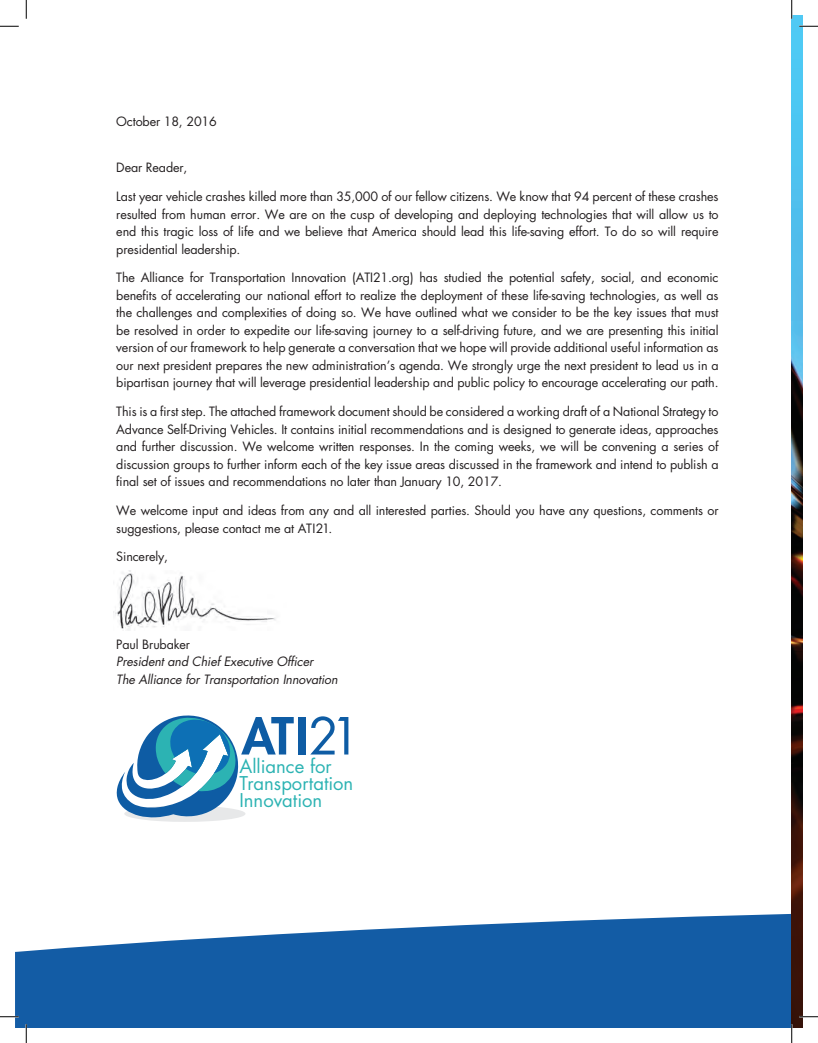
<style>
.page{position:relative;width:818px;height:1043px;background:#fff}
.page>*{position:absolute;margin:0;border:0;box-sizing:border-box;transform-origin:0 0}
.t1{font:18.5px/16.9px "Futura";color:#2cb3b3}
.t2{font:12.5px/17.5px "Futura";letter-spacing:-.01em;color:#231f20;text-align:justify}
.t3{font:italic 12.5px/17.5px "Futura";letter-spacing:-.01em;color:#231f20}
</style>
<div class="page">
<svg style="left:15px;top:913px;width:776px;height:115px;background:#3573b1"></svg>
<img style="left:791px;top:15px;width:11px;height:1013px">
<svg style="left:116px;top:715px;width:178px;height:106px"></svg>
<div style="left:298px;top:717px;width:7px;height:37px;background:#0e5ca4"></div>
<svg style="left:311px;top:716px;width:37px;height:38px"></svg>
<img style="left:113px;top:570px;width:163px;height:61px">
<svg style="left:0;top:25px;width:19px;height:2px"></svg>
<svg style="left:799px;top:25px;width:19px;height:2px"></svg>
<svg style="left:0;top:1015px;width:19px;height:2px"></svg>
<svg style="left:799px;top:1015px;width:19px;height:2px"></svg>
<svg style="left:25px;top:0;width:2px;height:19px"></svg>
<svg style="left:25px;top:1024px;width:2px;height:18px"></svg>
<svg style="left:791px;top:0;width:1px;height:19px"></svg>
<svg style="left:790px;top:1024px;width:2px;height:18px"></svg>
<p class="t2" style="left:116px;top:113px;width:102px">October 18, 2016</p>
<p class="t2" style="left:116px;top:159px;width:73px">Dear Reader,</p>
<p class="t2" style="left:116px;top:188px;width:603px">Last year vehicle crashes killed more than 35,000 of our fellow citizens. We know that 94 percent of these crashes resulted from human error. We are on the cusp of developing and deploying technologies that will allow us to end this tragic loss of life and we believe that America should lead this life-saving effort. To do so will require presidential leadership.</p>
<p class="t2" style="left:116px;top:269px;width:603px">The Alliance for Transportation Innovation (ATI21.org) has studied the potential safety, social, and economic benefits of accelerating our national effort to realize the deployment of these life-saving technologies, as well as the challenges and complexities of doing so. We have outlined what we consider to be the key issues that must be resolved in order to expedite our life-saving journey to a self-driving future, and we are presenting this initial version of our framework to help generate a conversation that we hope will provide additional useful information as our next president prepares the new administration’s agenda. We strongly urge the next president to lead us in a bipartisan journey that will leverage presidential leadership and public policy to encourage accelerating our path.</p>
<p class="t2" style="left:116px;top:403px;width:603px">This is a first step. The attached framework document should be considered a working draft of a National Strategy to Advance Self-Driving Vehicles. It contains initial recommendations and is designed to generate ideas, approaches and further discussion. We welcome written responses. In the coming weeks, we will be convening a series of discussion groups to further inform each of the key issue areas discussed in the framework and intend to publish a final set of issues and recommendations no later than January 10, 2017.</p>
<p class="t2" style="left:116px;top:501px;width:603px">We welcome input and ideas from any and all interested parties. Should you have any questions, comments or suggestions, please contact me at ATI21.</p>
<p class="t2" style="left:116px;top:548px;width:53px">Sincerely,</p>
<p class="t2" style="left:116px;top:635px;width:75px">Paul Brubaker</p>
<p class="t3" style="left:116px;top:653px;width:223px">President and Chief Executive Officer<br>The Alliance for Transportation Innovation</p>
<h1 class="t1" style="left:239px;top:757px;width:115px">Alliance for<br>Transportation<br>Innovation</h1>
</div>
